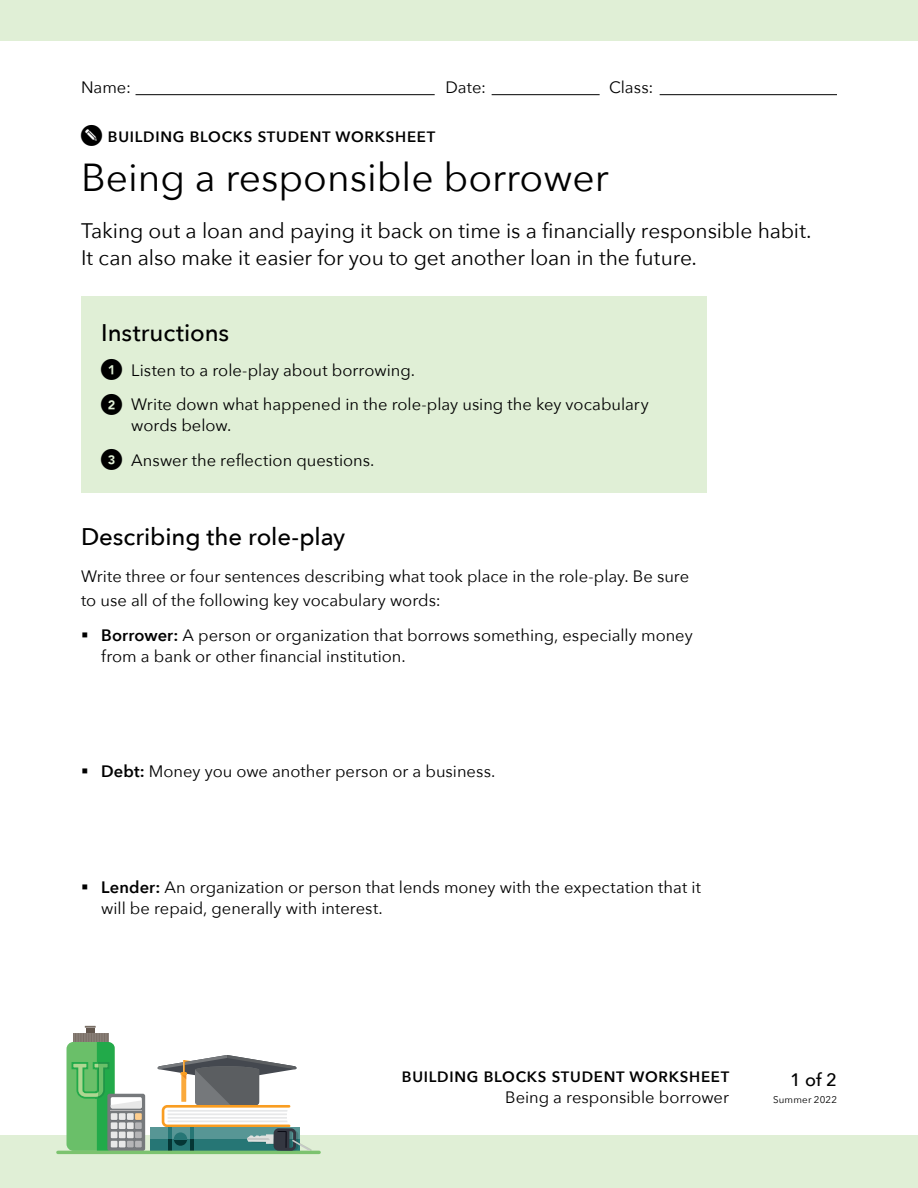
<style>
.page{position:relative;width:918px;height:1188px;background:#fff}
.page>*{position:absolute;margin:0;border:0;box-sizing:border-box;transform-origin:0 0}
.t1{font:39px "Avenir Next";color:#000}
.t2{font:500 24px "Avenir Next";letter-spacing:-.005em;color:#000}
.t3{font:21px/27px "Avenir Next";letter-spacing:-.005em;color:#000}
.t4{font:500 18px "Avenir Next";color:#000}
.t5{font:16.5px/34.5px "Avenir Next";color:#000}
.t6{font:600 15px "Avenir Next";letter-spacing:.05em;color:#000}
.t7{font:9.75px "Avenir Next";letter-spacing:.02em;color:#000}
.s1{font-weight:600}
</style>
<div class="page">
<div style="left:0;top:0;width:918px;height:40px;background:#e0efd6"></div>
<div style="left:0;top:1135px;width:918px;height:53px;background:#e0efd6"></div>
<div style="left:67px;top:1042px;width:48px;height:109px;background:#6abf69;border-radius:7px"></div>
<div style="left:150px;top:1127px;width:149px;height:24px;background:#267675"></div>
<div style="left:150px;top:1127px;width:149px;height:12px;background:#579695"></div>
<div style="left:107px;top:1094px;width:38px;height:57px;background:#76797c;border-radius:2px"></div>
<hr style="left:58px;top:1151px;width:261px;height:3px;background:#7cc36f">
<svg style="left:71px;top:1026px;width:71px;height:125px"></svg>
<svg style="left:158px;top:1055px;width:154px;height:96px"></svg>
<hr style="left:136px;top:94px;width:299px;height:1px;background:#000">
<hr style="left:492px;top:94px;width:108px;height:1px;background:#000">
<hr style="left:660px;top:94px;width:177px;height:1px;background:#000">
<div style="left:81px;top:297px;width:625px;height:196px;background:#e0efd6"></div>
<p class="t5" style="left:81px;top:69px;width:51px">Name:</p>
<p class="t5" style="left:446px;top:69px;width:42px">Date:</p>
<p class="t5" style="left:609px;top:69px;width:46px">Class:</p>
<p class="t6" style="left:108px;top:124px;width:329px">BUILDING BLOCKS STUDENT WORKSHEET</p>
<h1 class="t1" style="left:81px;top:144px;width:529px">Being a responsible borrower</h1>
<p class="t3" style="left:81px;top:216px;width:732px">Taking out a loan and paying it back on time is a financially responsible habit.<br>It can also make it easier for you to get another loan in the future.</p>
<h2 class="t2" style="left:101px;top:312px;width:130px">Instructions</h2>
<p class="t5" style="left:131px;top:352px;width:519px">Listen to a role-play about borrowing.<br>Write down what happened in the role-play using the key vocabulary</p>
<p class="t5" style="left:131px;top:407px;width:245px">words below.<br>Answer the reflection questions.</p>
<h2 class="t2" style="left:81px;top:516px;width:266px">Describing the role-play</h2>
<p class="t5" style="left:81px;top:564px;width:610px;line-height:24px">Write three or four sentences describing what took place in the role-play. Be sure to use all of the following key vocabulary words:</p>
<p class="t5" style="left:101px;top:624px;width:593px;line-height:21px;text-indent:-20px">▪ <span class="s1">Borrower:</span> A person or organization that borrows something, especially money from a bank or other financial institution.</p>
<p class="t5" style="left:81px;top:753px;width:416px">▪ <span class="s1">Debt:</span> Money you owe another person or a business.</p>
<p class="t5" style="left:101px;top:876px;width:601px;line-height:21px;text-indent:-20px">▪ <span class="s1">Lender:</span> An organization or person that lends money with the expectation that it will be repaid, generally with interest.</p>
<p class="t6" style="left:402px;top:1064px;width:329px">BUILDING BLOCKS STUDENT WORKSHEET</p>
<p class="t4" style="left:790px;top:1065px;width:48px">1 of 2</p>
<p class="t5" style="left:505px;top:1079px;width:225px">Being a responsible borrower</p>
<p class="t7" style="left:773px;top:1092px;width:65px">Summer 2022</p>
</div>
